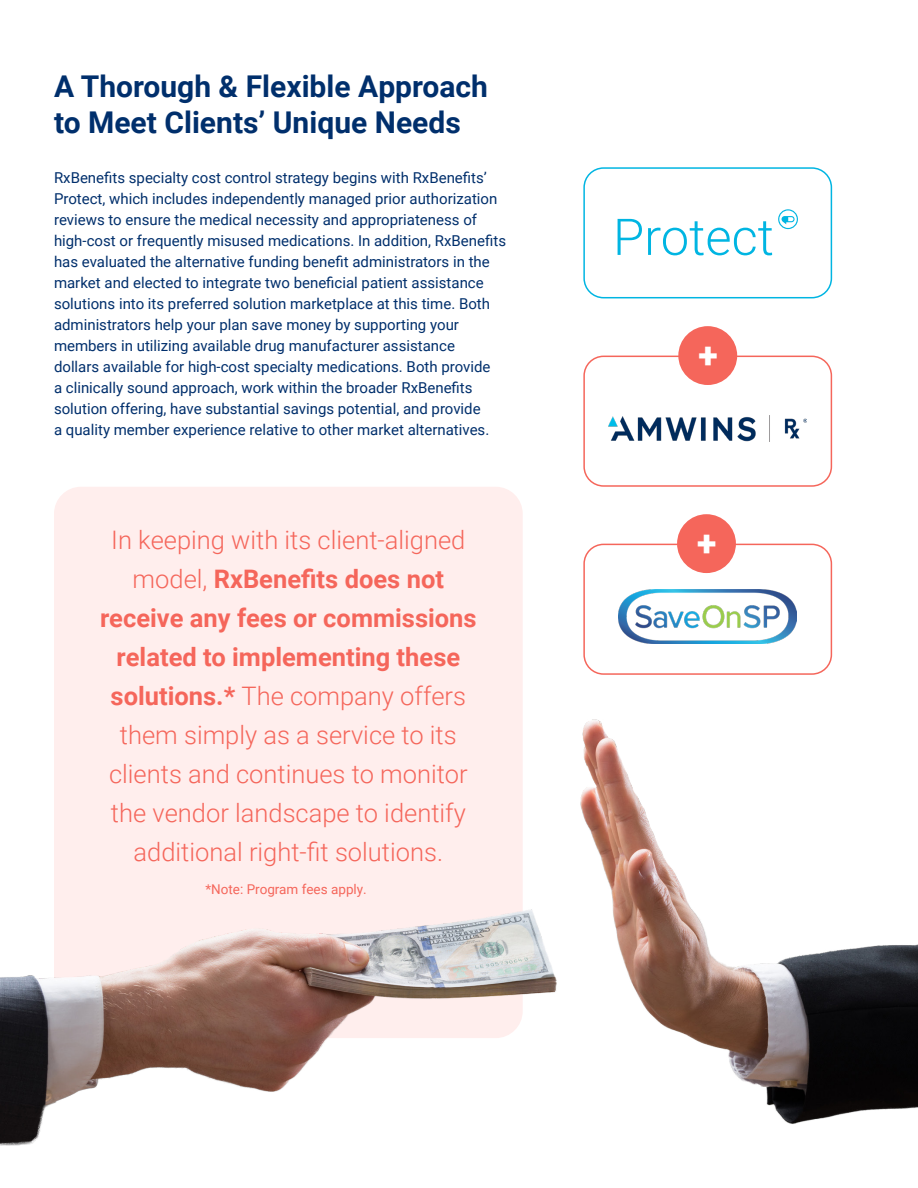
<style>
.page{position:relative;width:918px;height:1188px;background:#fff}
.page>*{position:absolute;margin:0;border:0;box-sizing:border-box;transform-origin:0 0}
.t1{font:900 36px "Roboto";color:#fff}
.t2{font:700 30px/36px "Roboto";color:#002f6c}
.t3{font:300 25.5px/39px "Roboto";color:#f5665b;text-align:center}
.t4{font:700 25.5px/39px "Roboto";color:#f5665b;text-align:center}
.t5{font:15px/21px "Roboto";color:#002f6c}
.t6{font:13.5px "Roboto";color:#f5665b}
.s1{font-weight:700}
</style>
<div class="page">
<div style="left:54px;top:487px;width:469px;height:551px;background:#ffeeed;border-radius:27px"></div>
<svg style="left:778px;top:209px;width:20px;height:20px"></svg>
<svg style="left:618px;top:219px;width:24px;height:36px"></svg>
<svg style="left:648px;top:221px;width:124px;height:34px"></svg>
<img style="left:609px;top:416px;width:198px;height:25px">
<div style="left:583px;top:167px;width:249px;height:131px;border:2px solid #00b5e2;border-radius:19px"></div>
<div style="left:583px;top:356px;width:249px;height:131px;border:2px solid #f5665b;border-radius:19px"></div>
<div style="left:678px;top:326px;width:59px;height:59px;background:#f5665b;border-radius:50%"></div>
<img style="left:619px;top:590px;width:178px;height:53px">
<div style="left:583px;top:544px;width:249px;height:131px;border:2px solid #f5665b;border-radius:19px"></div>
<div style="left:677px;top:514px;width:59px;height:59px;background:#f5665b;border-radius:50%"></div>
<img style="left:0;top:720px;width:918px;height:426px">
<p class="t2" style="left:54px;top:67px;width:435px">A Thorough &amp; Flexible Approach to Meet Clients’ Unique Needs</p>
<p class="t5" style="left:54px;top:167px;width:445px">RxBenefits specialty cost control strategy begins with RxBenefits’<br>Protect, which includes independently managed prior authorization reviews to ensure the medical necessity and appropriateness of</p>
<p class="t5" style="left:54px;top:230px;width:454px">high-cost or frequently misused medications. In addition, RxBenefits has evaluated the alternative funding benefit administrators in the market and elected to integrate two beneficial patient assistance</p>
<p class="t5" style="left:54px;top:293px;width:438px">solutions into its preferred solution marketplace at this time. Both</p>
<p class="t5" style="left:54px;top:314px;width:407px">administrators help your plan save money by supporting your</p>
<p class="t5" style="left:54px;top:335px;width:403px">members in utilizing available drug manufacturer assistance</p>
<p class="t5" style="left:54px;top:356px;width:438px">dollars available for high-cost specialty medications. Both provide</p>
<p class="t5" style="left:54px;top:377px;width:420px">a clinically sound approach, work within the broader RxBenefits</p>
<p class="t5" style="left:54px;top:398px;width:428px">solution offering, have substantial savings potential, and provide</p>
<p class="t5" style="left:54px;top:419px;width:437px">a quality member experience relative to other market alternatives.</p>
<p class="t3" style="left:111px;top:519px;width:356px">In keeping with its client-aligned model, <span class="s1">RxBenefits does not</span></p>
<p class="t4" style="left:100px;top:597px;width:378px">receive any fees or commissions related to implementing these</p>
<p class="t3" style="left:111px;top:675px;width:357px"><span class="s1">solutions.*</span> The company offers</p>
<p class="t3" style="left:120px;top:714px;width:338px">them simply as a service to its</p>
<p class="t3" style="left:109px;top:753px;width:360px">clients and continues to monitor</p>
<p class="t3" style="left:111px;top:792px;width:356px">the vendor landscape to identify</p>
<p class="t3" style="left:134px;top:831px;width:311px">additional right-fit solutions.</p>
<p class="t6" style="left:205px;top:880px;width:163px">*Note: Program fees apply.</p>
<p class="t1" style="left:699px;top:330px;width:21px">+</p>
<p class="t1" style="left:697px;top:518px;width:21px">+</p>
</div>
